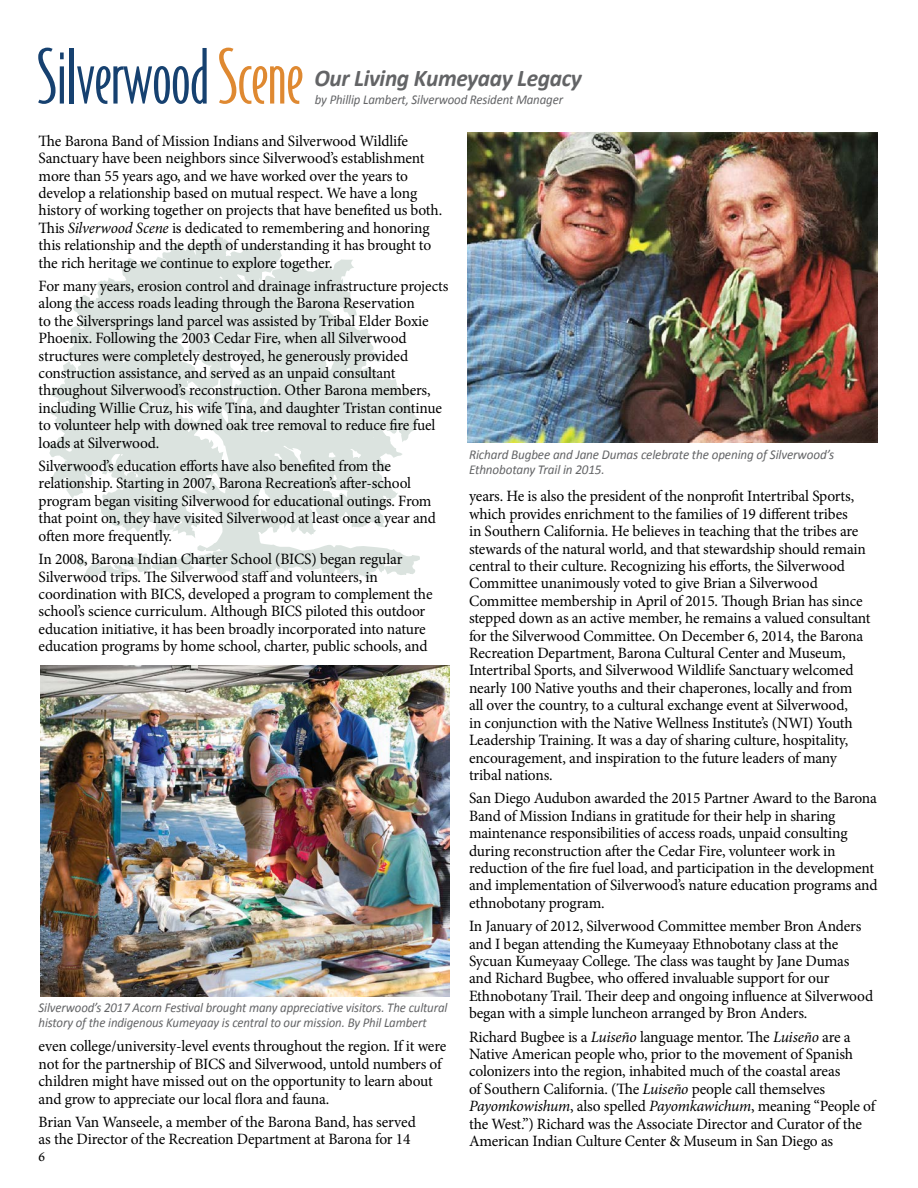
<style>
.page{position:relative;width:918px;height:1188px;background:#fff}
.page>*{position:absolute;margin:0;border:0;box-sizing:border-box;transform-origin:0 0}
.t1{font:72px "Bodega Sans";letter-spacing:-.01em;color:#164170}
.t2{font:italic 700 24px "Calibri";letter-spacing:-.015em;color:#636466}
.t3{font:15.75px/17.4px "Minion Pro";letter-spacing:-.015em;color:#000}
.t4{font:italic 13.5px/15px "Calibri";letter-spacing:-.01em;color:#636466;scale:.95 1}
.t5{font:italic 13.5px/15px "Calibri";letter-spacing:-.01em;color:#636466}
.t6{font:13.5px "Arno Pro Sm Text";color:#000}
.s1{color:#df8931}
.s2{font-style:italic}
</style>
<div class="page">
<svg style="left:47px;top:236px;width:373px;height:343px"></svg>
<svg style="left:227px;top:364px;width:28px;height:44px"></svg>
<img style="left:467px;top:132px;width:411px;height:310px">
<img style="left:40px;top:666px;width:409px;height:331px">
<h1 class="t1" style="left:36px;top:34px;width:269px">Silverwood <span class="s1">Scene</span></h1>
<h2 class="t2" style="left:314px;top:63px;width:269px">Our Living Kumeyaay Legacy</h2>
<p class="t4" style="left:315px;top:91px;width:263px">by Phillip Lambert, Silverwood Resident Manager</p>
<p class="t3" style="left:39px;top:132px;width:405px">The Barona Band of Mission Indians and Silverwood Wildlife Sanctuary have been neighbors since Silverwood’s establishment more than 55 years ago, and we have worked over the years to develop a relationship based on mutual respect. We have a long history of working together on projects that have benefited us both.<br>This <span class="s2">Silverwood Scene</span> is dedicated to remembering and honoring this relationship and the depth of understanding it has brought to the rich heritage we continue to explore together.</p>
<p class="t3" style="left:39px;top:277px;width:411px">For many years, erosion control and drainage infrastructure projects along the access roads leading through the Barona Reservation<br>to the Silversprings land parcel was assisted by Tribal Elder Boxie Phoenix. Following the 2003 Cedar Fire, when all Silverwood structures were completely destroyed, he generously provided construction assistance, and served as an unpaid consultant throughout Silverwood’s reconstruction. Other Barona members, including Willie Cruz, his wife Tina, and daughter Tristan continue to volunteer help with downed oak tree removal to reduce fire fuel loads at Silverwood.</p>
<p class="t3" style="left:39px;top:457px;width:399px">Silverwood’s education efforts have also benefited from the relationship. Starting in 2007, Barona Recreation’s after-school program began visiting Silverwood for educational outings. From that point on, they have visited Silverwood at least once a year and often more frequently.</p>
<p class="t3" style="left:39px;top:550px;width:395px">In 2008, Barona Indian Charter School (BICS) began regular Silverwood trips. The Silverwood staff and volunteers, in coordination with BICS, developed a program to complement the school’s science curriculum. Although BICS piloted this outdoor education initiative, it has been broadly incorporated into nature education programs by home school, charter, public schools, and</p>
<p class="t4" style="left:39px;top:1000px;width:432px">Silverwood’s 2017 Acorn Festival brought many appreciative visitors. The cultural history of the indigenous Kumeyaay is central to our mission. By Phil Lambert</p>
<p class="t3" style="left:39px;top:1038px;width:409px">even college/university-level events throughout the region. If it were not for the partnership of BICS and Silverwood, untold numbers of children might have missed out on the opportunity to learn about and grow to appreciate our local flora and fauna.</p>
<p class="t3" style="left:39px;top:1113px;width:379px">Brian Van Wanseele, a member of the Barona Band, has served as the Director of the Recreation Department at Barona for 14</p>
<p class="t6" style="left:38px;top:1149px;width:8px">6</p>
<p class="t5" style="left:469px;top:447px;width:367px">Richard Bugbee and Jane Dumas celebrate the opening of Silverwood’s<br>Ethnobotany Trail in 2015.</p>
<p class="t3" style="left:469px;top:488px;width:403px">years. He is also the president of the nonprofit Intertribal Sports, which provides enrichment to the families of 19 different tribes<br>in Southern California. He believes in teaching that the tribes are stewards of the natural world, and that stewardship should remain central to their culture. Recognizing his efforts, the Silverwood Committee unanimously voted to give Brian a Silverwood Committee membership in April of 2015. Though Brian has since stepped down as an active member, he remains a valued consultant for the Silverwood Committee. On December 6, 2014, the Barona Recreation Department, Barona Cultural Center and Museum, Intertribal Sports, and Silverwood Wildlife Sanctuary welcomed nearly 100 Native youths and their chaperones, locally and from all over the country, to a cultural exchange event at Silverwood,<br>in conjunction with the Native Wellness Institute’s (NWI) Youth Leadership Training. It was a day of sharing culture, hospitality, encouragement, and inspiration to the future leaders of many tribal nations.</p>
<p class="t3" style="left:469px;top:790px;width:410px">San Diego Audubon awarded the 2015 Partner Award to the Barona Band of Mission Indians in gratitude for their help in sharing maintenance responsibilities of access roads, unpaid consulting during reconstruction after the Cedar Fire, volunteer work in reduction of the fire fuel load, and participation in the development and implementation of Silverwood’s nature education programs and ethnobotany program.</p>
<p class="t3" style="left:469px;top:917px;width:406px">In January of 2012, Silverwood Committee member Bron Anders and I began attending the Kumeyaay Ethnobotany class at the Sycuan Kumeyaay College. The class was taught by Jane Dumas and Richard Bugbee, who offered invaluable support for our Ethnobotany Trail. Their deep and ongoing influence at Silverwood began with a simple luncheon arranged by Bron Anders.</p>
<p class="t3" style="left:469px;top:1028px;width:408px">Richard Bugbee is a <span class="s2">Luiseño</span> language mentor. The <span class="s2">Luiseño</span> are a Native American people who, prior to the movement of Spanish colonizers into the region, inhabited much of the coastal areas<br>of Southern California. (The <span class="s2">Luiseño</span> people call themselves <span class="s2">Payomkowishum</span>, also spelled <span class="s2">Payomkawichum</span>, meaning “People of the West.”) Richard was the Associate Director and Curator of the American Indian Culture Center &amp; Museum in San Diego as</p>
</div>
